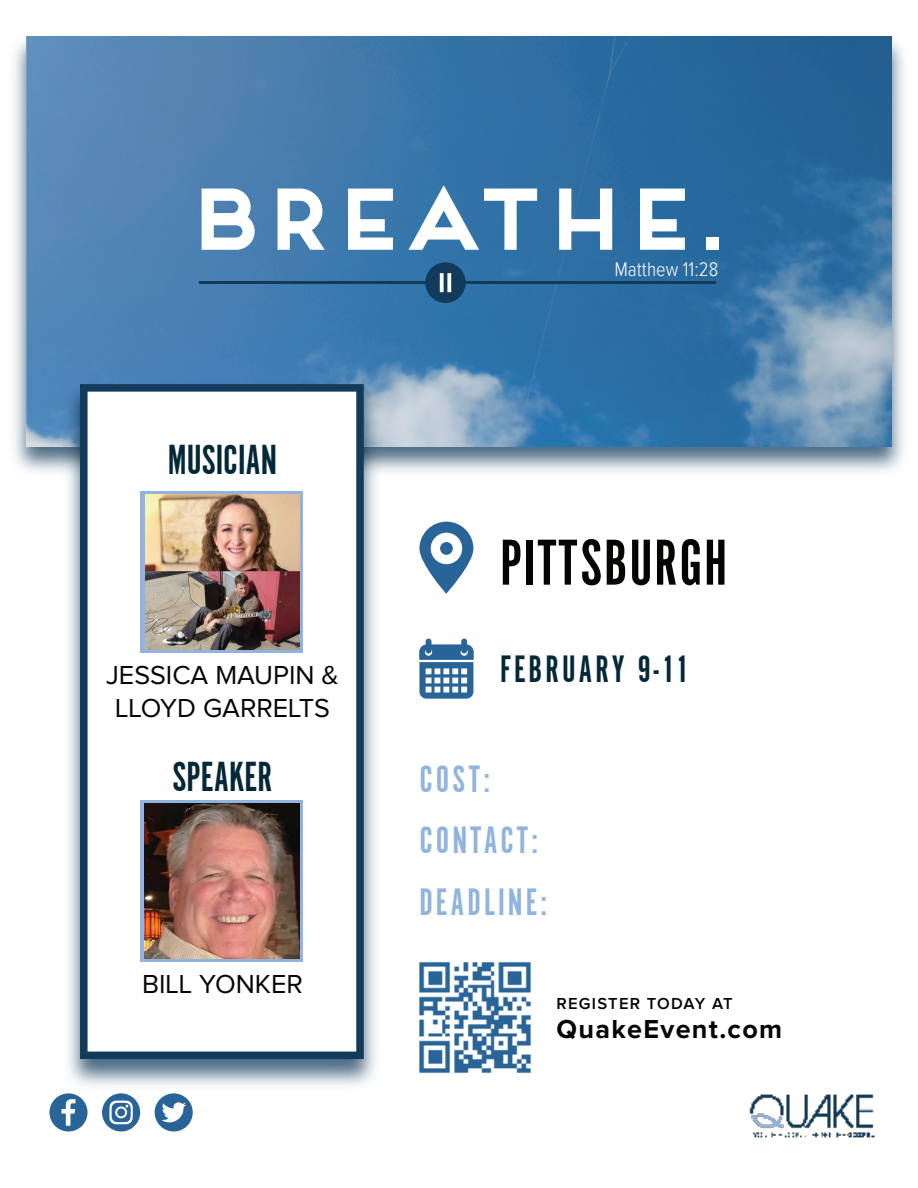
<style>
.page{position:relative;width:918px;height:1188px;background:#fff}
.page>*{position:absolute;margin:0;border:0;box-sizing:border-box;transform-origin:0 0}
.t1{font:67.5px "Alternate Got No 1 D";letter-spacing:.025em;color:#040503}
.t2{font:43.5px "Alternate Got No 1 D";color:#052839}
.t3{font:39.6px/61.5px "Alternate Got No 1 D";letter-spacing:.075em;color:#90b4de}
.t4{font:39.6px "Alternate Got No 1 D";letter-spacing:.075em;color:#052839}
.t5{font:27px/32.4px "Proxima Nova";color:#040503;text-align:center}
.t6{font:700 27px "Proxima Nova";letter-spacing:.05em;color:#040503}
.t7{font:300 20.4px "Proxima Nova Cond";color:#fff}
.t8{font:600 16.5px "Proxima Nova";letter-spacing:.075em;color:#040503}
</style>
<div class="page">
<img style="left:14px;top:36px;width:890px;height:436px">
<img style="left:26px;top:37px;width:866px;height:410px">
<svg style="left:49px;top:1096px;width:39px;height:36px"></svg>
<svg style="left:102px;top:1096px;width:38px;height:36px"></svg>
<svg style="left:155px;top:1096px;width:38px;height:35px"></svg>
<img style="left:57px;top:375px;width:330px;height:721px">
<svg style="left:80px;top:384px;width:284px;height:675px"></svg>
<div style="left:141px;top:491px;width:162px;height:162px;background:#90b4de"></div>
<svg style="left:419px;top:522px;width:55px;height:72px"></svg>
<div style="left:440px;top:542px;width:13px;height:13px;background:#296499;border-radius:50%"></div>
<svg style="left:419px;top:645px;width:54px;height:54px"></svg>
<div style="left:426px;top:639px;width:5px;height:14px;background:#296499;border-radius:3px"></div>
<div style="left:461px;top:639px;width:6px;height:14px;background:#296499;border-radius:3px"></div>
<svg style="left:141px;top:800px;width:162px;height:162px;background:#8095b2"></svg>
<img style="left:749px;top:1094px;width:126px;height:44px">
<hr style="left:200px;top:282px;width:516px;height:2px;background:#123a5a">
<div style="left:425px;top:262px;width:41px;height:41px;background:#123a5a;border-radius:50%"></div>
<svg style="left:447px;top:273px;width:4px;height:19px"></svg>
<svg style="left:440px;top:273px;width:4px;height:19px"></svg>
<svg style="left:202px;top:189px;width:53px;height:61px"></svg>
<svg style="left:278px;top:189px;width:47px;height:61px"></svg>
<svg style="left:348px;top:189px;width:45px;height:61px"></svg>
<svg style="left:408px;top:185px;width:129px;height:65px"></svg>
<svg style="left:559px;top:189px;width:53px;height:61px"></svg>
<svg style="left:640px;top:189px;width:45px;height:61px"></svg>
<div style="left:706px;top:238px;width:12px;height:12px;background:#fff"></div>
<img style="left:419px;top:961px;width:112px;height:113px">
<img style="left:145px;top:804px;width:154px;height:154px">
<img style="left:145px;top:494px;width:155px;height:155px">
<h2 class="t2" style="left:168px;top:436px;width:111px">MUSICIAN</h2>
<p class="t5" style="left:106px;top:660px;width:234px">JESSICA MAUPIN &amp;<br>LLOYD GARRELTS</p>
<h2 class="t2" style="left:173px;top:754px;width:102px">SPEAKER</h2>
<p class="t5" style="left:142px;top:969px;width:162px">BILL YONKER</p>
<p class="t7" style="left:614px;top:260px;width:105px">Matthew 11:28</p>
<h1 class="t1" style="left:500px;top:527px;width:229px">PITTSBURGH</h1>
<h3 class="t4" style="left:500px;top:648px;width:191px">FEBRUARY 9-11</h3>
<h3 class="t3" style="left:419px;top:749px;width:130px">COST:<br>CONTACT:<br>DEADLINE:</h3>
<p class="t8" style="left:556px;top:996px;width:178px">REGISTER TODAY AT</p>
<p class="t6" style="left:557px;top:1017px;width:227px">QuakeEvent.com</p>
</div>
